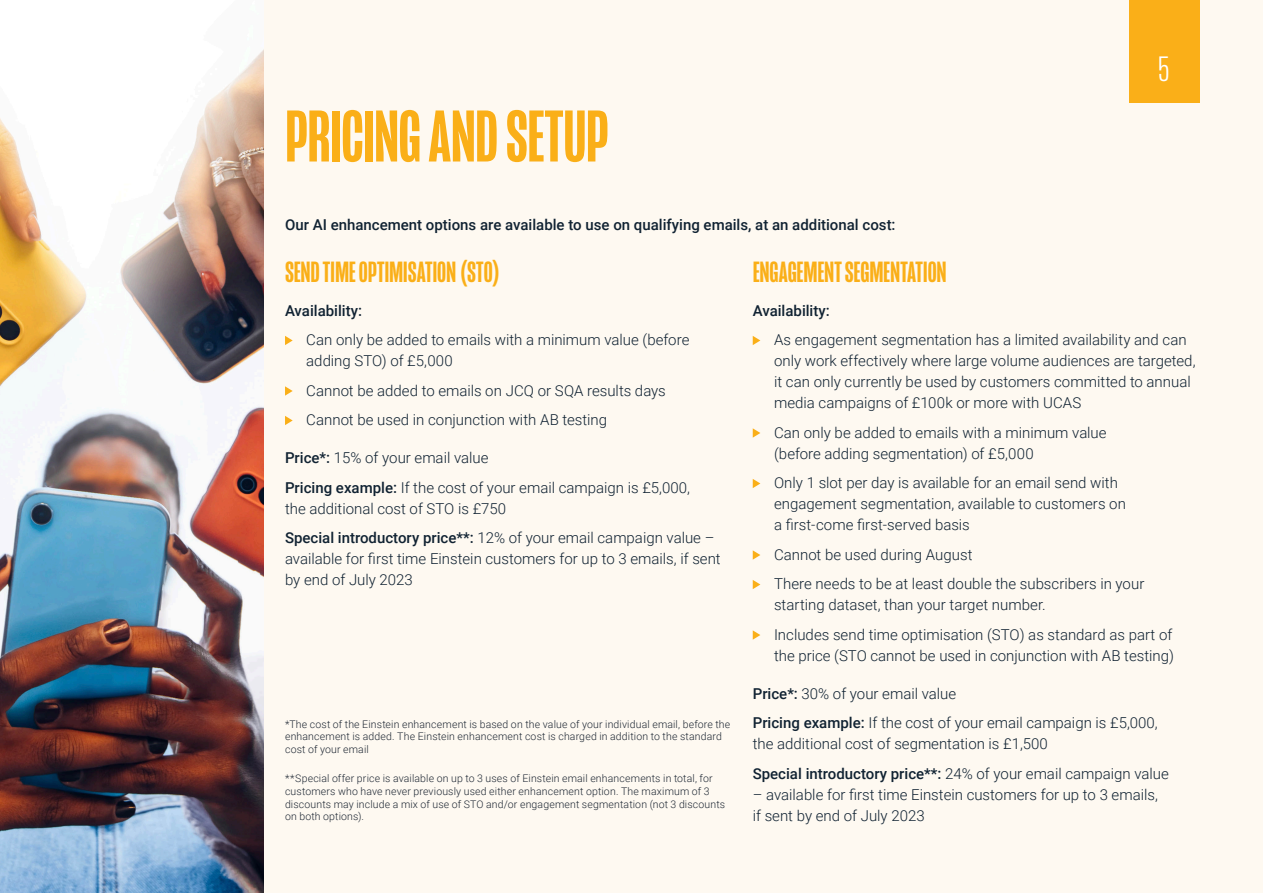
<style>
.page{position:relative;width:1263px;height:893px;background:#fef9f1}
.page>*{position:absolute;margin:0;border:0;box-sizing:border-box;transform-origin:0 0}
.SUB{font:500 75px "Mongoose";letter-spacing:-.015em;color:#faaf18}
.t1{font:300 36.15px "Mongoose";color:#fff}
.SUB-2{font:500 30px "Mongoose";letter-spacing:-.005em;color:#faaf18}
.t2{font:300 15px/21px "Roboto";color:#102232}
.t3{font:500 15px "Roboto";color:#102232}
.BODY{font:300 10.5px/12.6px "Roboto";letter-spacing:.015em;color:#1f2834}
.s1{font-weight:500}
.s2{font-weight:300}
</style>
<div class="page">
<svg style="left:285px;top:336px;width:8px;height:9px"></svg>
<svg style="left:285px;top:386px;width:8px;height:10px"></svg>
<svg style="left:285px;top:416px;width:8px;height:9px"></svg>
<svg style="left:753px;top:336px;width:7px;height:9px"></svg>
<svg style="left:753px;top:428px;width:7px;height:10px"></svg>
<svg style="left:753px;top:479px;width:7px;height:9px"></svg>
<svg style="left:753px;top:550px;width:7px;height:10px"></svg>
<svg style="left:753px;top:580px;width:7px;height:9px"></svg>
<svg style="left:753px;top:630px;width:7px;height:10px"></svg>
<img style="left:0;top:0;width:264px;height:893px">
<div style="left:1129px;top:0;width:70px;height:102px;background:#faaf18"></div>
<p class="SUB" style="left:285px;top:94px;width:325px">PRICING AND SETUP</p>
<p class="t3" style="left:285px;top:214px;width:612px">Our AI enhancement options are available to use on qualifying emails, at an additional cost:</p>
<p class="t1" style="left:1158px;top:48px;width:12px">5</p>
<p class="SUB-2" style="left:285px;top:255px;width:217px">SEND TIME OPTIMISATION (STO)</p>
<p class="t3" style="left:285px;top:300px;width:79px">Availability:</p>
<p class="t2" style="left:306px;top:329px;width:385px">Can only be added to emails with a minimum value (before adding STO) of £5,000</p>
<p class="t2" style="left:306px;top:379px;width:361px">Cannot be added to emails on JCQ or SQA results days</p>
<p class="t2" style="left:306px;top:409px;width:302px">Cannot be used in conjunction with AB testing</p>
<p class="t2" style="left:285px;top:447px;width:205px"><span class="s1">Price*:</span> 15% of your email value</p>
<p class="t2" style="left:285px;top:476px;width:406px"><span class="s1">Pricing example:</span> If the cost of your email campaign is £5,000, the additional cost of STO is £750</p>
<p class="t2" style="left:285px;top:527px;width:437px"><span class="s1">Special introductory price**:</span> 12% of your email campaign value – available for first time Einstein customers for up to 3 emails, if sent by end of July 2023</p>
<p class="BODY" style="left:285px;top:717px;width:447px">*The cost of the Einstein enhancement is based on the value of your individual email, before the enhancement is added. The Einstein enhancement cost is charged in addition to the standard cost of your email</p>
<p class="BODY" style="left:285px;top:772px;width:442px">**Special offer price is available on up to 3 uses of Einstein email enhancements in total, for customers who have never previously used either enhancement option. The maximum of 3 discounts may include a mix of use of STO and/or engagement segmentation (not 3 discounts on both options).</p>
<p class="SUB-2" style="left:753px;top:255px;width:196px">ENGAGEMENT SEGMENTATION</p>
<p class="t3" style="left:753px;top:300px;width:79px">Availability:</p>
<p class="t2" style="left:774px;top:329px;width:423px">As engagement segmentation has a limited availability and can only work effectively where large volume audiences are targeted, it can only currently be used by customers committed to annual media campaigns of £100k or more with UCAS</p>
<p class="t2" style="left:774px;top:421px;width:334px">Can only be added to emails with a minimum value (before adding segmentation) of £5,000</p>
<p class="t2" style="left:774px;top:472px;width:353px">Only 1 slot per day is available for an email send with engagement segmentation, available to customers on a first-come first-served basis</p>
<p class="t2" style="left:774px;top:543px;width:200px">Cannot be used during August</p>
<p class="t2" style="left:774px;top:573px;width:372px">There needs to be at least double the subscribers in your starting dataset, than your target number.</p>
<p class="t2" style="left:774px;top:623px;width:401px">Includes send time optimisation (STO) as standard as part of the price (STO cannot be used in conjunction with AB testing)</p>
<p class="t2" style="left:753px;top:682px;width:205px"><span class="s1">Price*:</span> 30% of your email value</p>
<p class="t2" style="left:753px;top:712px;width:406px"><span class="s1">Pricing example:</span> If the cost of your email campaign is £5,000, the additional cost of segmentation is £1,500</p>
<p class="t3" style="left:753px;top:763px;width:418px">Special introductory price**: <span class="s2">24% of your email campaign value</span></p>
<p class="t2" style="left:753px;top:783px;width:407px">– available for first time Einstein customers for up to 3 emails, if sent by end of July 2023</p>
</div>
